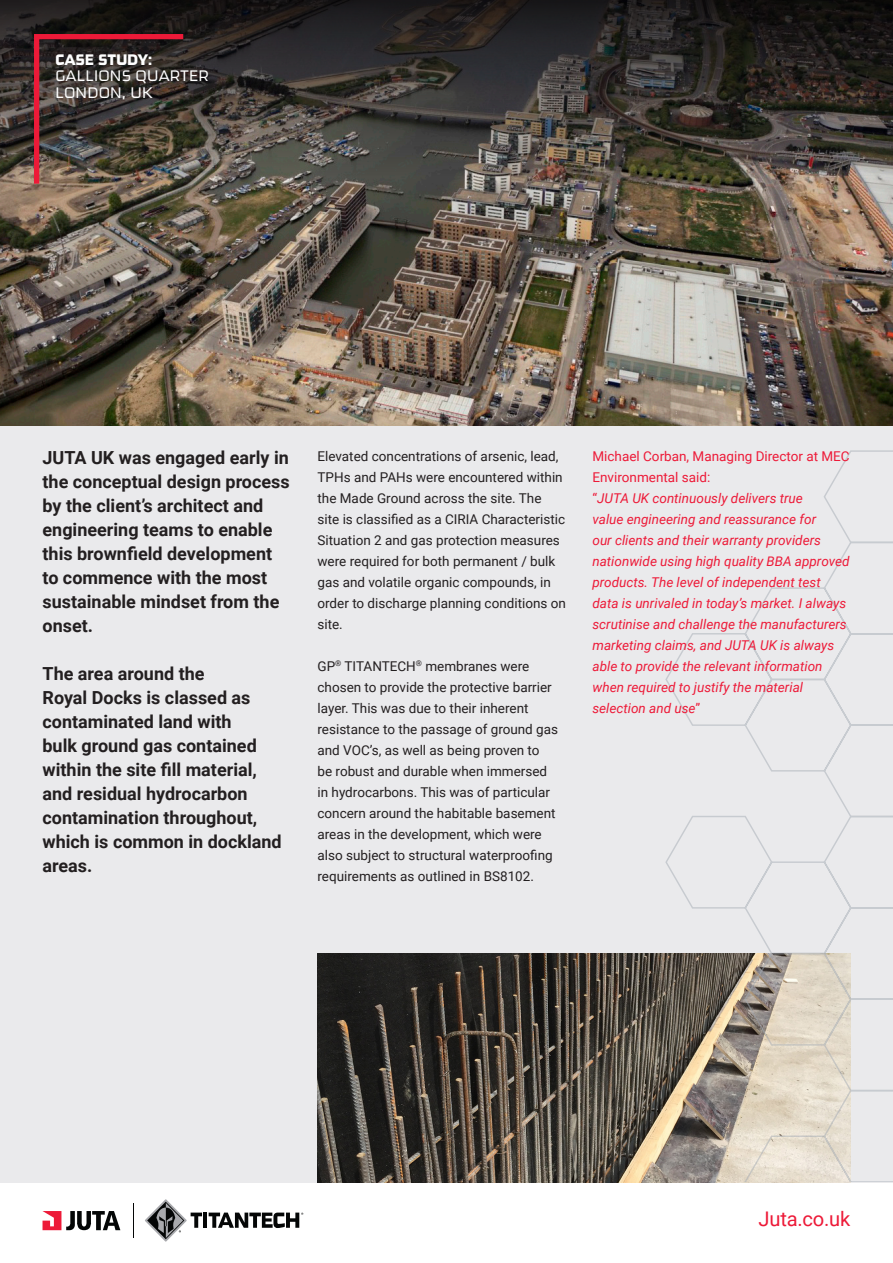
<style>
.page{position:relative;width:893px;height:1263px;background:#fff}
.page>*{position:absolute;margin:0;border:0;box-sizing:border-box;transform-origin:0 0}
.t1{font:20.1px "Roboto";letter-spacing:-.01em;color:#ed1a38}
.t2{font:700 18px/24px "Roboto";color:#231f20}
.t3{font:300 18px/16.5px "Ginger Pro";letter-spacing:.01em;color:#fff}
.t4{font:18px "Ginger Pro";letter-spacing:.01em;color:#fff}
.t5{font:13.5px/21px "Roboto";color:#231f20}
.t6{font:italic 13.5px/21px "Roboto";color:#ed1a38}
.s1{font-style:normal}
</style>
<div class="page">
<img style="left:0;top:176px;width:893px;height:250px">
<svg style="left:0;top:0;width:893px;height:176px;background:#373330"></svg>
<div style="left:0;top:426px;width:893px;height:756px;background:#eaeaec"></div>
<img style="left:31px;top:31px;width:158px;height:158px">
<svg style="left:43px;top:1211px;width:77px;height:19px"></svg>
<svg style="left:145px;top:1199px;width:57px;height:43px"></svg>
<hr style="left:203px;top:1212px;width:4px;height:16px;background:#040606">
<svg style="left:209px;top:1212px;width:94px;height:16px"></svg>
<hr style="left:133px;top:1203px;width:1px;height:35px;background:#040606">
<img style="left:317px;top:954px;width:348px;height:228px">
<svg style="left:665px;top:450px;width:228px;height:732px"></svg>
<h2 class="t4" style="left:55px;top:48px;width:98px">CASE STUDY:</h2>
<h2 class="t3" style="left:55px;top:67px;width:155px">GALLIONS QUARTER<br>LONDON, UK</h2>
<h2 class="t2" style="left:43px;top:445px;width:249px">JUTA UK was engaged early in the conceptual design process by the client’s architect and engineering teams to enable this brownfield development to commence with the most sustainable mindset from the onset.</h2>
<h2 class="t2" style="left:43px;top:661px;width:241px">The area around the<br>Royal Docks is classed as contaminated land with<br>bulk ground gas contained within the site fill material, and residual hydrocarbon contamination throughout, which is common in dockland areas.</h2>
<p class="t5" style="left:317px;top:445px;width:250px">Elevated concentrations of arsenic, lead, TPHs and PAHs were encountered within the Made Ground across the site. The site is classified as a CIRIA Characteristic Situation 2 and gas protection measures were required for both permanent / bulk gas and volatile organic compounds, in order to discharge planning conditions on site.</p>
<p class="t5" style="left:317px;top:655px;width:242px">GP<sup>®</sup> TITANTECH<sup>®</sup> membranes were chosen to provide the protective barrier layer. This was due to their inherent resistance to the passage of ground gas and VOC’s, as well as being proven to<br>be robust and durable when immersed in hydrocarbons. This was of particular concern around the habitable basement areas in the development, which were also subject to structural waterproofing requirements as outlined in BS8102.</p>
<p class="t6" style="left:592px;top:445px;width:259px"><span class="s1">Michael Corban, Managing Director at MEC Environmental said:<br>“</span>JUTA UK continuously delivers true<br>value engineering and reassurance for<br>our clients and their warranty providers nationwide using high quality BBA approved products. The level of independent test data is unrivaled in today’s market. I always scrutinise and challenge the manufacturers marketing claims, and JUTA UK is always able to provide the relevant information when required to justify the material selection and use<span class="s1">”</span></p>
<h1 class="t1" style="left:758px;top:1205px;width:93px">Juta.co.uk</h1>
</div>
